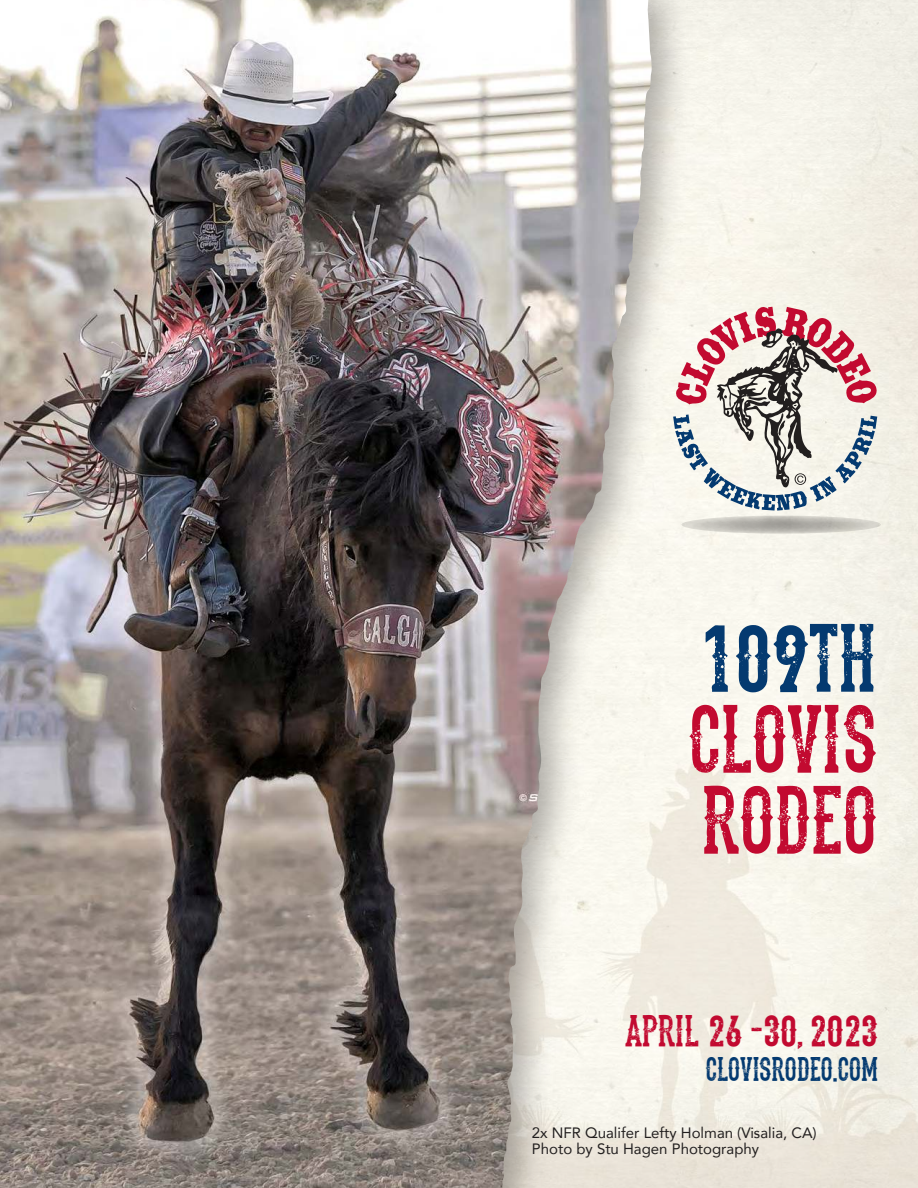
<style>
.page{position:relative;width:918px;height:1188px;background:#fff}
.page>*{position:absolute;margin:0;border:0;box-sizing:border-box;transform-origin:0 0}
.t1{font:81px/81px "The Dead Saloon";color:#c20a30}
.t2{font:81px "The Dead Saloon";color:#043a70}
.t3{font:37.5px "The Dead Saloon";color:#c20a30}
.t4{font:30px "The Dead Saloon";color:#043a70}
.t5{font:15px/16.5px "Avenir";color:#221f1f}
</style>
<div class="page">
<img style="left:651px;top:0;width:54px;height:1188px">
<svg style="left:630px;top:0;width:21px;height:1188px;fill:#f7f6ec"></svg>
<img style="left:0;top:0;width:630px;height:1188px">
<svg style="left:673px;top:307px;width:204px;height:204px;background:#ccb9ba"></svg>
<svg style="left:681px;top:516px;width:200px;height:18px;background:#c1bfb8"></svg>
<h1 class="t2" style="left:698px;top:611px;width:181px">109TH</h1>
<h1 class="t1" style="left:688px;top:695px;width:191px">CLOVIS<br>RODEO</h1>
<h2 class="t3" style="left:626px;top:1009px;width:254px">APRIL 26 - 30, 2023</h2>
<h3 class="t4" style="left:706px;top:1051px;width:174px">CLOVISRODEO.COM</h3>
<p class="t5" style="left:532px;top:1126px;width:286px">2x NFR Qualifer Lefty Holman (Visalia, CA)<br>Photo by Stu Hagen Photography</p>
</div>
